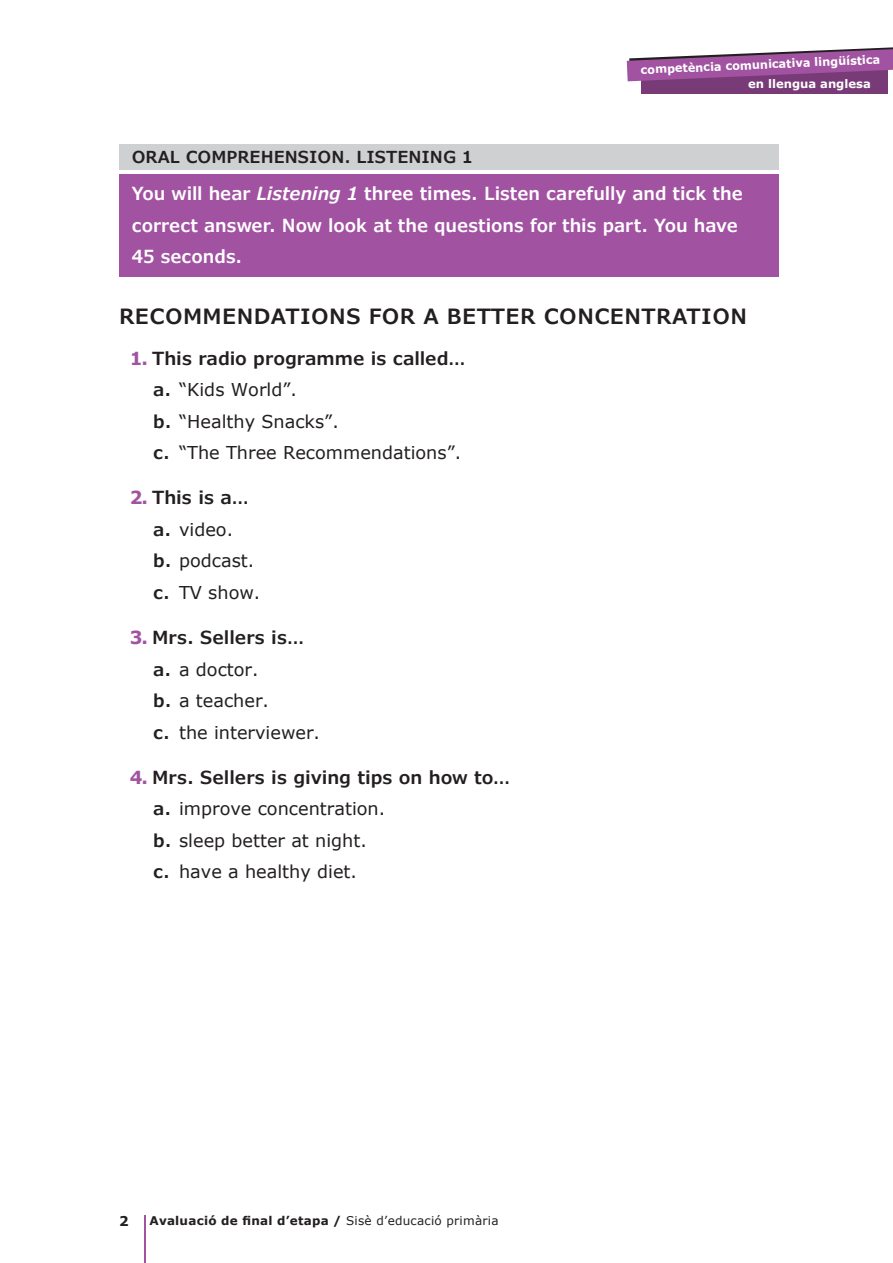
<style>
.page{position:relative;width:893px;height:1263px;background:#fff}
.page>*{position:absolute;margin:0;border:0;box-sizing:border-box;transform-origin:0 0}
.t1{font:600 21px "Verdana Pro";letter-spacing:.02em;color:#231f20}
.t2{font:600 18px/31.5px "Verdana Pro";color:#fff}
.t3{font:600 18px "Verdana Pro";color:#231f20}
.t4{font:17.7px "Verdana";color:#231f20}
.t5{font:600 16.5px "Verdana Pro";color:#231f20}
.t6{font:700 13.5px "Verdana";color:#231f20}
.t7{font:700 12px "Verdana";letter-spacing:.02em;color:#231f20}
.t8{font:700 11.7px "Verdana Pro";color:#fff}
.t9{font:700 11.7px "Verdana";color:#fff}
.s1{font-style:italic}
.s2{font-family:"Verdana";font-weight:700;color:#a153a1}
.s3{font-family:"Verdana Pro";font-weight:600}
.s4{font-weight:400}
</style>
<div class="page">
<hr style="left:144px;top:1216px;width:1px;height:47px;background:#a153a1">
<div style="left:119px;top:145px;width:659px;height:25px;background:#cfd0d2"></div>
<div style="left:641px;top:69px;width:247px;height:25px;background:#793a78"></div>
<svg style="left:627px;top:47px;width:266px;height:34px"></svg>
<div style="left:119px;top:174px;width:659px;height:102px;background:#a153a1"></div>
<p class="t8" style="left:640px;top:61px;width:241px;rotate:-2deg">competència comunicativa lingüística</p>
<p class="t5" style="left:132px;top:147px;width:342px">ORAL COMPREHENSION. LISTENING 1</p>
<p class="t9" style="left:748px;top:76px;width:124px">en llengua anglesa</p>
<h2 class="t2" style="left:132px;top:178px;width:612px">You will hear <span class="s1">Listening 1</span> three times. Listen carefully and tick the correct answer. Now look at the questions for this part. You have<br>45 seconds.</h2>
<h3 class="t1" style="left:119px;top:303px;width:629px">RECOMMENDATIONS FOR A BETTER CONCENTRATION</h3>
<h4 class="t3" style="left:130px;top:346px;width:337px"><span class="s2">1.</span> This radio programme is called…</h4>
<p class="t4" style="left:153px;top:377px;width:145px"><span class="s3">a.</span> “Kids World”.</p>
<p class="t4" style="left:153px;top:409px;width:187px"><span class="s3">b.</span> “Healthy Snacks”.</p>
<p class="t4" style="left:153px;top:440px;width:310px"><span class="s3">c.</span> “The Three Recommendations”.</p>
<h4 class="t3" style="left:130px;top:486px;width:121px"><span class="s2">2.</span> This is a…</h4>
<p class="t4" style="left:153px;top:517px;width:82px"><span class="s3">a.</span> video.</p>
<p class="t4" style="left:153px;top:549px;width:103px"><span class="s3">b.</span> podcast.</p>
<p class="t4" style="left:153px;top:580px;width:109px"><span class="s3">c.</span> TV show.</p>
<h4 class="t3" style="left:130px;top:626px;width:176px"><span class="s2">3.</span> Mrs. Sellers is…</h4>
<p class="t4" style="left:153px;top:657px;width:107px"><span class="s3">a.</span> a doctor.</p>
<p class="t4" style="left:153px;top:688px;width:117px"><span class="s3">b.</span> a teacher.</p>
<p class="t4" style="left:153px;top:720px;width:168px"><span class="s3">c.</span> the interviewer.</p>
<h4 class="t3" style="left:130px;top:766px;width:382px"><span class="s2">4.</span> Mrs. Sellers is giving tips on how to…</h4>
<p class="t4" style="left:153px;top:797px;width:234px"><span class="s3">a.</span> improve concentration.</p>
<p class="t4" style="left:153px;top:828px;width:215px"><span class="s3">b.</span> sleep better at night.</p>
<p class="t4" style="left:153px;top:860px;width:205px"><span class="s3">c.</span> have a healthy diet.</p>
<p class="t6" style="left:119px;top:1211px;width:11px">2</p>
<p class="t7" style="left:149px;top:1212px;width:351px">Avaluació de final d’etapa / <span class="s4">Sisè d’educació primària</span></p>
</div>
